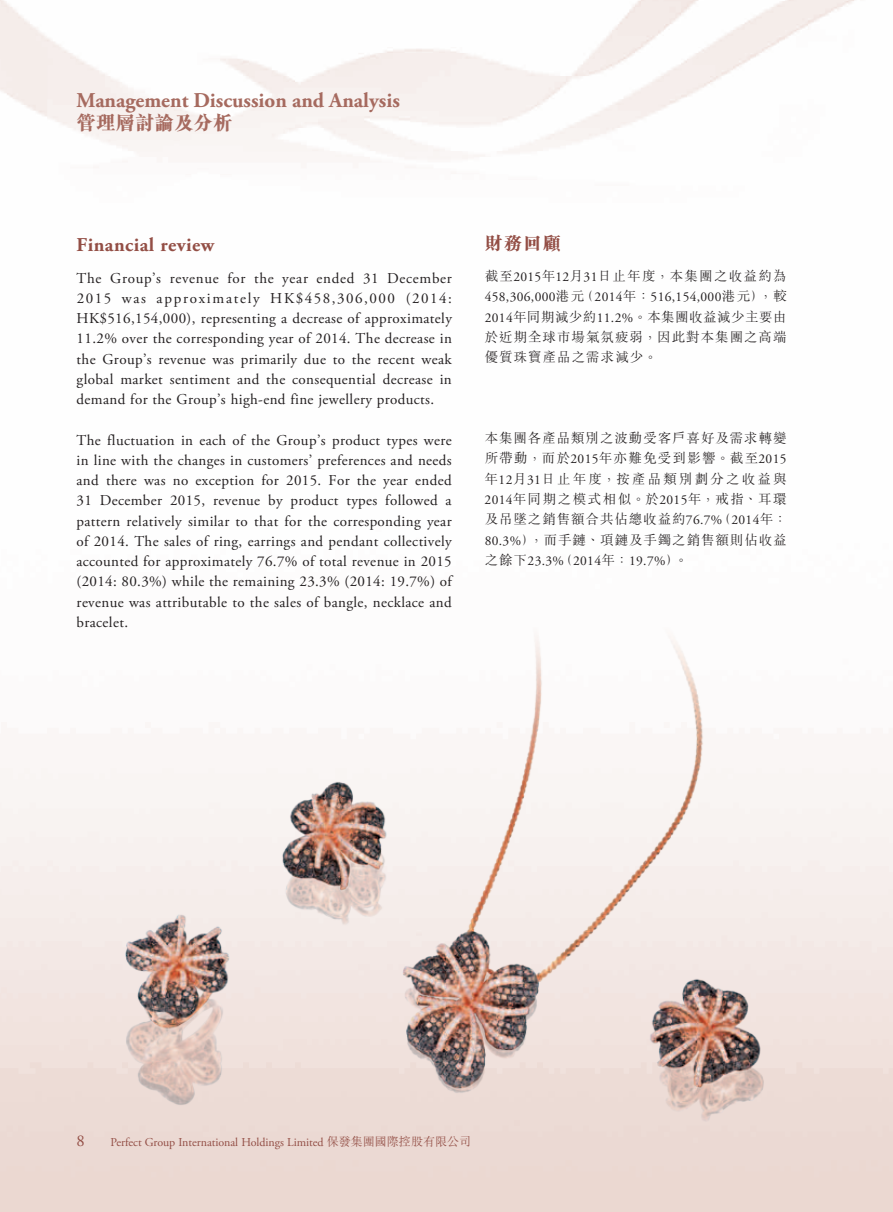
<style>
.page{position:relative;width:893px;height:1212px;background:#fff}
.page>*{position:absolute;margin:0;border:0;box-sizing:border-box;transform-origin:0 0}
.t1{font:700 21px "Adobe Garamond Pro";color:#a66a5f}
.t2{font:700 19.5px "Adobe Garamond Pro";letter-spacing:.025em;color:#934e45}
.t3{font:800 19.5px "M Sung HK";color:#a66a5f}
.t4{font:800 18px "M Sung HK";color:#934e45}
.t5{font:16.5px "Adobe Garamond Pro";color:#934e45}
.t6{font:15px/20.2px "Adobe Garamond Pro";letter-spacing:.025em;color:#231f20;text-align:justify}
.t7{font:300 13.5px/20.2px "M Sung HK";letter-spacing:.075em;color:#231f20;text-align:justify}
.t8{font:13.5px "Adobe Garamond Pro";letter-spacing:.025em;color:#231f20}
.t9{font:300 13.5px "M Sung HK";letter-spacing:.095em;color:#231f20}
.t10{font:12px "Adobe Garamond Pro";letter-spacing:-.005em;color:#934e45}
.s1{font-family:"Adobe Garamond Pro";font-weight:400}
.s2{font-family:"M Sung HK";font-weight:300}
</style>
<div class="page">
<img style="left:77px;top:627px;width:711px;height:500px">
<h1 class="t1" style="left:77px;top:88px;width:325px">Management Discussion and Analysis</h1>
<h2 class="t3" style="left:77px;top:109px;width:158px">管理層討論及分析</h2>
<h2 class="t2" style="left:77px;top:234px;width:139px">Financial review</h2>
<p class="t6" style="left:77px;top:268px;width:377px">The Group’s revenue for the year ended 31 December 2015 was approximately HK$458,306,000 (2014:<br>HK$516,154,000), representing a decrease of approximately 11.2% over the corresponding year of 2014. The decrease in the Group’s revenue was primarily due to the recent weak global market sentiment and the consequential decrease in demand for the Group’s high-end fine jewellery products.</p>
<p class="t6" style="left:76px;top:430px;width:377px">The fluctuation in each of the Group’s product types were in line with the changes in customers’ preferences and needs and there was no exception for 2015. For the year ended 31 December 2015, revenue by product types followed a pattern relatively similar to that for the corresponding year of 2014. The sales of ring, earrings and pendant collectively accounted for approximately 76.7% of total revenue in 2015 (2014: 80.3%) while the remaining 23.3% (2014: 19.7%) of revenue was attributable to the sales of bangle, necklace and bracelet.</p>
<p class="t4" style="left:485px;top:231px;width:77px">財務回顧</p>
<p class="t9" style="left:485px;top:267px;width:303px">截至<span class="s1">2015</span>年<span class="s1">12</span>月<span class="s1">31</span>日止年度，本集團之收益約為</p>
<p class="t8" style="left:485px;top:289px;width:303px">458,306,000<span class="s2">港元（</span>2014<span class="s2">年：</span>516,154,000<span class="s2">港元），較</span></p>
<p class="t7" style="left:485px;top:306px;width:303px"><span class="s1">2014</span>年同期減少約<span class="s1">11.2%</span>。本集團收益減少主要由於近期全球市場氣氛疲弱，因此對本集團之高端優質珠寶產品之需求減少。</p>
<p class="t7" style="left:485px;top:427px;width:304px">本集團各產品類別之波動受客戶喜好及需求轉變所帶動，而於<span class="s1">2015</span>年亦難免受到影響。截至<span class="s1">2015</span>年<span class="s1">12</span>月<span class="s1">31</span>日止年度，按產品類別劃分之收益與<span class="s1">2014</span>年同期之模式相似。於<span class="s1">2015</span>年，戒指、耳環及吊墜之銷售額合共佔總收益約<span class="s1">76.7%</span>（<span class="s1">2014</span>年：<span class="s1">80.3%</span>），而手鏈、項鏈及手鐲之銷售額則佔收益</p>
<p class="t8" style="left:485px;top:552px;width:205px"><span class="s2">之餘下</span>23.3%<span class="s2">（</span>2014<span class="s2">年：</span>19.7%<span class="s2">）。</span></p>
<p class="t5" style="left:77px;top:1130px;width:10px">8</p>
<p class="t10" style="left:111px;top:1134px;width:362px">Perfect Group International Holdings Limited <span class="s2">保發集團國際控股有限公司</span></p>
</div>
